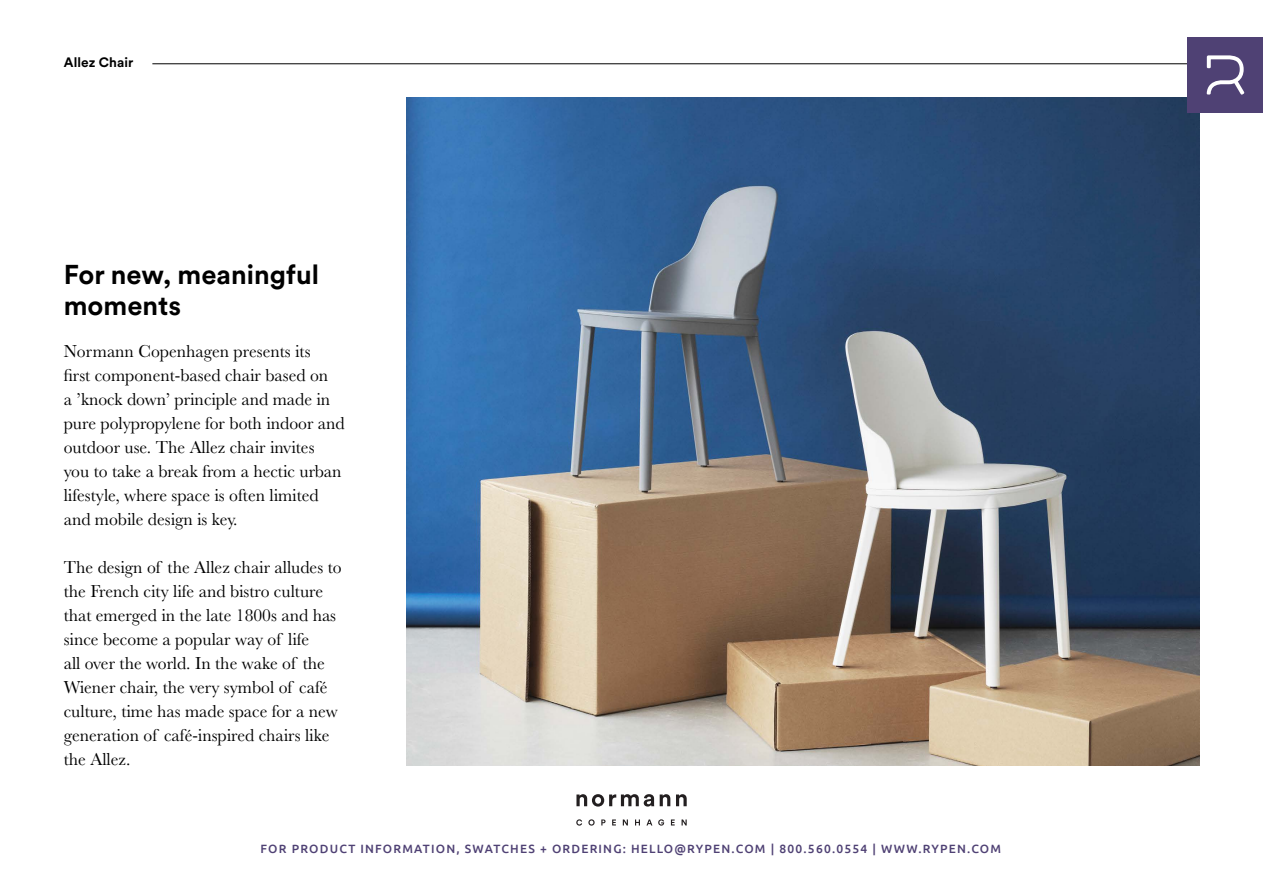
<style>
.page{position:relative;width:1263px;height:893px;background:#fff}
.page>*{position:absolute;margin:0;border:0;box-sizing:border-box;transform-origin:0 0}
.t1{font:700 27px/31.5px "Circular XX";color:#000}
.t2{font:18px/24px "Baskerville MT Pro";color:#000}
.t3{font:700 13.5px "Circular XX";letter-spacing:.01em;color:#000}
.t4{font:500 12px "Ubuntu";letter-spacing:.1em;color:#4f4174}
</style>
<div class="page">
<hr style="left:152px;top:63px;width:1047px;height:1px;background:#000">
<img style="left:406px;top:98px;width:793px;height:667px">
<svg style="left:576px;top:819px;width:111px;height:7px"></svg>
<svg style="left:576px;top:794px;width:111px;height:13px"></svg>
<div style="left:1188px;top:38px;width:75px;height:74px;background:#4f4174"></div>
<svg style="left:1207px;top:55px;width:37px;height:40px"></svg>
<p class="t3" style="left:64px;top:53px;width:71px">Allez Chair</p>
<h1 class="t1" style="left:64px;top:258px;width:257px">For new, meaningful moments</h1>
<p class="t2" style="left:64px;top:340px;width:282px">Normann Copenhagen presents its<br>first component-based chair based on<br>a ’knock down’ principle and made in pure polypropylene for both indoor and outdoor use. The Allez chair invites<br>you to take a break from a hectic urban lifestyle, where space is often limited and mobile design is key.</p>
<p class="t2" style="left:64px;top:555px;width:279px">The design of the Allez chair alludes to the French city life and bistro culture that emerged in the late 1800s and has since become a popular way of life<br>all over the world. In the wake of the Wiener chair, the very symbol of café culture, time has made space for a new generation of café-inspired chairs like the Allez.</p>
<p class="t4" style="left:261px;top:841px;width:742px">FOR PRODUCT INFORMATION, SWATCHES + ORDERING: HELLO@RYPEN.COM | 800.560.0554 | WWW.RYPEN.COM</p>
</div>
